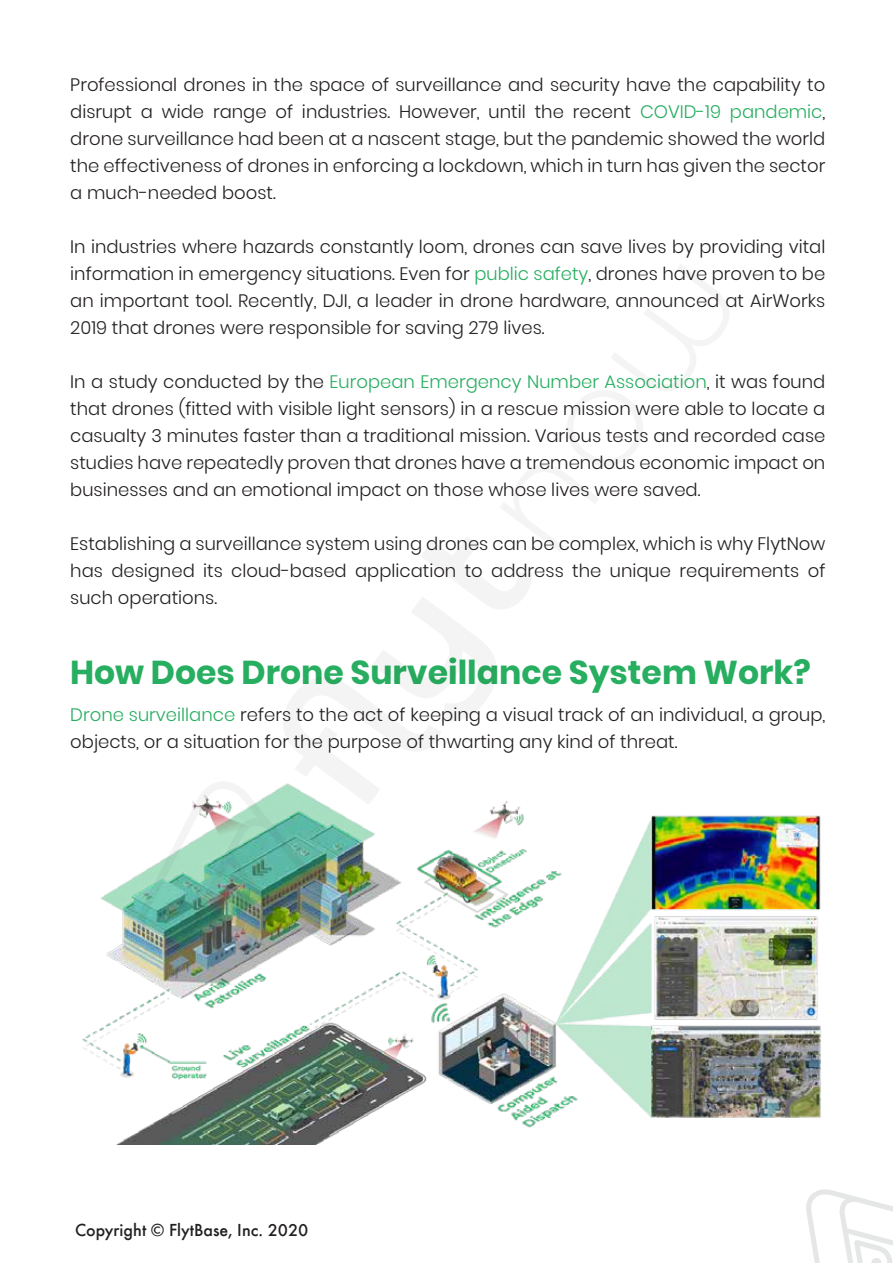
<style>
.page{position:relative;width:893px;height:1263px;background:#fff}
.page>*{position:absolute;margin:0;border:0;box-sizing:border-box;transform-origin:0 0}
.t1{font:700 33px "Poppins";color:#27ae60}
.t2{font:300 18px/27px "Poppins";color:#231f20;text-align:justify}
.t3{font:500 18px "Futura";color:#221f1f}
.s1{color:#27ae60}
</style>
<div class="page">
<img style="left:82px;top:815px;width:739px;height:330px">
<svg style="left:138px;top:537px;width:394px;height:414px"></svg>
<svg style="left:806px;top:1189px;width:87px;height:74px"></svg>
<svg style="left:499px;top:537px;width:33px;height:15px"></svg>
<p class="t2" style="left:70px;top:71px;width:757px">Professional drones in the space of surveillance and security have the capability to disrupt a wide range of industries. However, until the recent <span class="s1">COVID-19 pandemic</span>, drone surveillance had been at a nascent stage, but the pandemic showed the world the effectiveness of drones in enforcing a lockdown, which in turn has given the sector a much-needed boost.</p>
<p class="t2" style="left:70px;top:233px;width:757px">In industries where hazards constantly loom, drones can save lives by providing vital information in emergency situations. Even for <span class="s1">public safety</span>, drones have proven to be an important tool. Recently, DJI, a leader in drone hardware, announced at AirWorks 2019 that drones were responsible for saving 279 lives.</p>
<p class="t2" style="left:70px;top:368px;width:757px">In a study conducted by the <span class="s1">European Emergency Number Association</span>, it was found that drones (fitted with visible light sensors) in a rescue mission were able to locate a casualty 3 minutes faster than a traditional mission. Various tests and recorded case studies have repeatedly proven that drones have a tremendous economic impact on businesses and an emotional impact on those whose lives were saved.</p>
<p class="t2" style="left:70px;top:530px;width:757px">Establishing a surveillance system using drones can be complex, which is why FlytNow has designed its cloud-based application to address the unique requirements of such operations.</p>
<h1 class="t1" style="left:70px;top:653px;width:742px">How Does Drone Surveillance System Work?</h1>
<p class="t2" style="left:70px;top:701px;width:757px"><span class="s1">Drone surveillance</span> refers to the act of keeping a visual track of an individual, a group, objects, or a situation for the purpose of thwarting any kind of threat.</p>
<p class="t3" style="left:75px;top:1216px;width:235px">Copyright © FlytBase, Inc. 2020</p>
</div>
